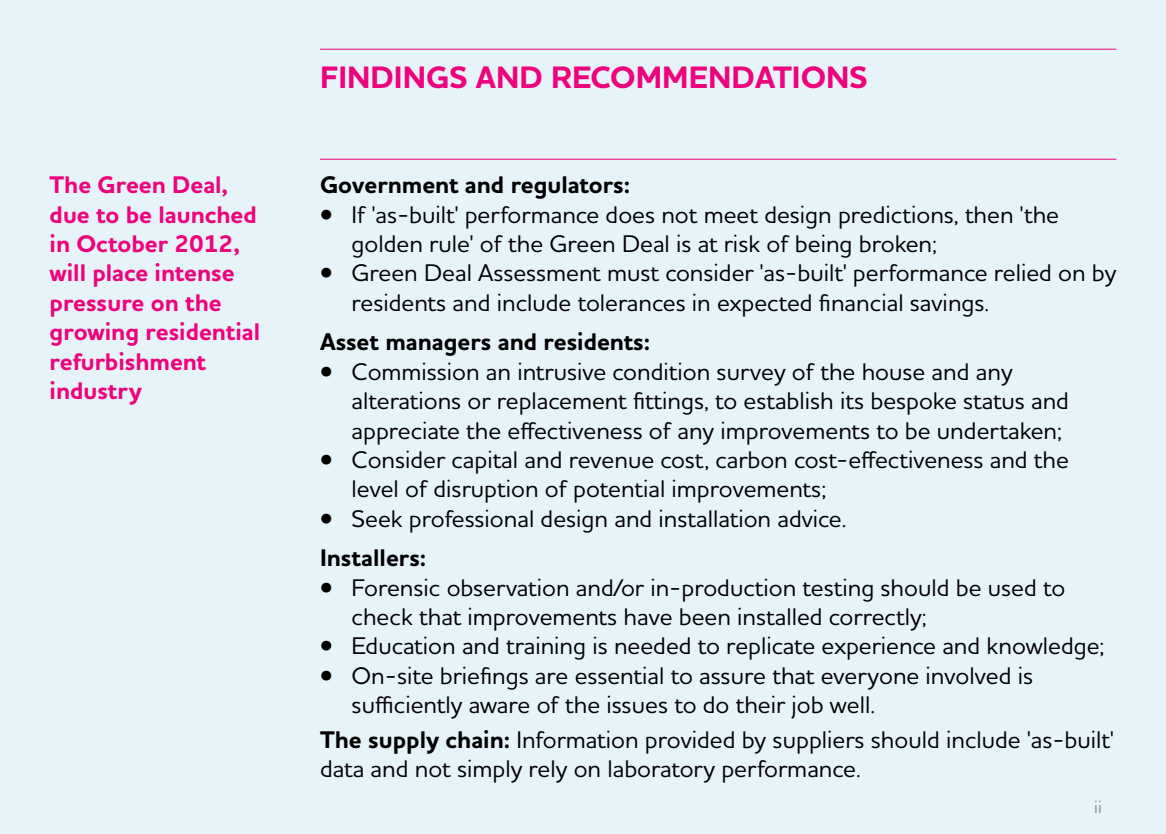
<style>
.page{position:relative;width:1166px;height:834px;background:#fff}
.page>*{position:absolute;margin:0;border:0;box-sizing:border-box;transform-origin:0 0}
.t1{font:700 31.5px "Houschka Pro";color:#ed037c}
.t2{font:500 24.5px/29.4px "Houschka Pro";color:#000}
.t3{font:700 24.5px/29.4px "Houschka Pro";color:#ed037c}
.t4{font:700 24.5px "Houschka Pro";color:#000}
.t5{font:500 17.5px "Houschka Pro";color:#939598}
.s1{font-weight:700}
</style>
<div class="page">
<div style="left:0;top:0;width:1166px;height:833px;background:#e6f3f9"></div>
<hr style="left:320px;top:49px;width:796px;height:1px;background:#ed037c">
<hr style="left:320px;top:159px;width:796px;height:1px;background:#ed037c">
<p class="t3" style="left:50px;top:171px;width:212px">The Green Deal, due to be launched in October 2012, will place intense pressure on the growing residential refurbishment industry</p>
<p class="t1" style="left:320px;top:57px;width:549px">FINDINGS AND RECOMMENDATIONS</p>
<p class="t4" style="left:320px;top:169px;width:312px">Government and regulators:</p>
<p class="t2" style="left:351px;top:199px;width:709px;text-indent:-32px">• If 'as-built' performance does not meet design predictions, then 'the golden rule' of the Green Deal is at risk of being broken;</p>
<p class="t2" style="left:351px;top:258px;width:766px;text-indent:-32px">• Green Deal Assessment must consider 'as-built' performance relied on by residents and include tolerances in expected financial savings.</p>
<p class="t4" style="left:320px;top:326px;width:332px">Asset managers and residents:</p>
<p class="t2" style="left:351px;top:356px;width:719px;text-indent:-32px">• Commission an intrusive condition survey of the house and any alterations or replacement fittings, to establish its bespoke status and appreciate the effectiveness of any improvements to be undertaken;</p>
<p class="t2" style="left:351px;top:444px;width:719px;text-indent:-32px">• Consider capital and revenue cost, carbon cost-effectiveness and the level of disruption of potential improvements;</p>
<p class="t2" style="left:320px;top:503px;width:528px">• Seek professional design and installation advice.</p>
<p class="t4" style="left:320px;top:542px;width:108px">Installers:</p>
<p class="t2" style="left:351px;top:572px;width:715px;text-indent:-32px">• Forensic observation and/or in-production testing should be used to check that improvements have been installed correctly;</p>
<p class="t2" style="left:320px;top:630px;width:786px">• Education and training is needed to replicate experience and knowledge;</p>
<p class="t2" style="left:351px;top:660px;width:683px;text-indent:-32px">• On-site briefings are essential to assure that everyone involved is sufficiently aware of the issues to do their job well.</p>
<p class="t2" style="left:320px;top:723px;width:795px"><span class="s1">The supply chain:</span> Information provided by suppliers should include 'as-built' data and not simply rely on laboratory performance.</p>
<p class="t5" style="left:1094px;top:795px;width:9px">ii</p>
</div>
